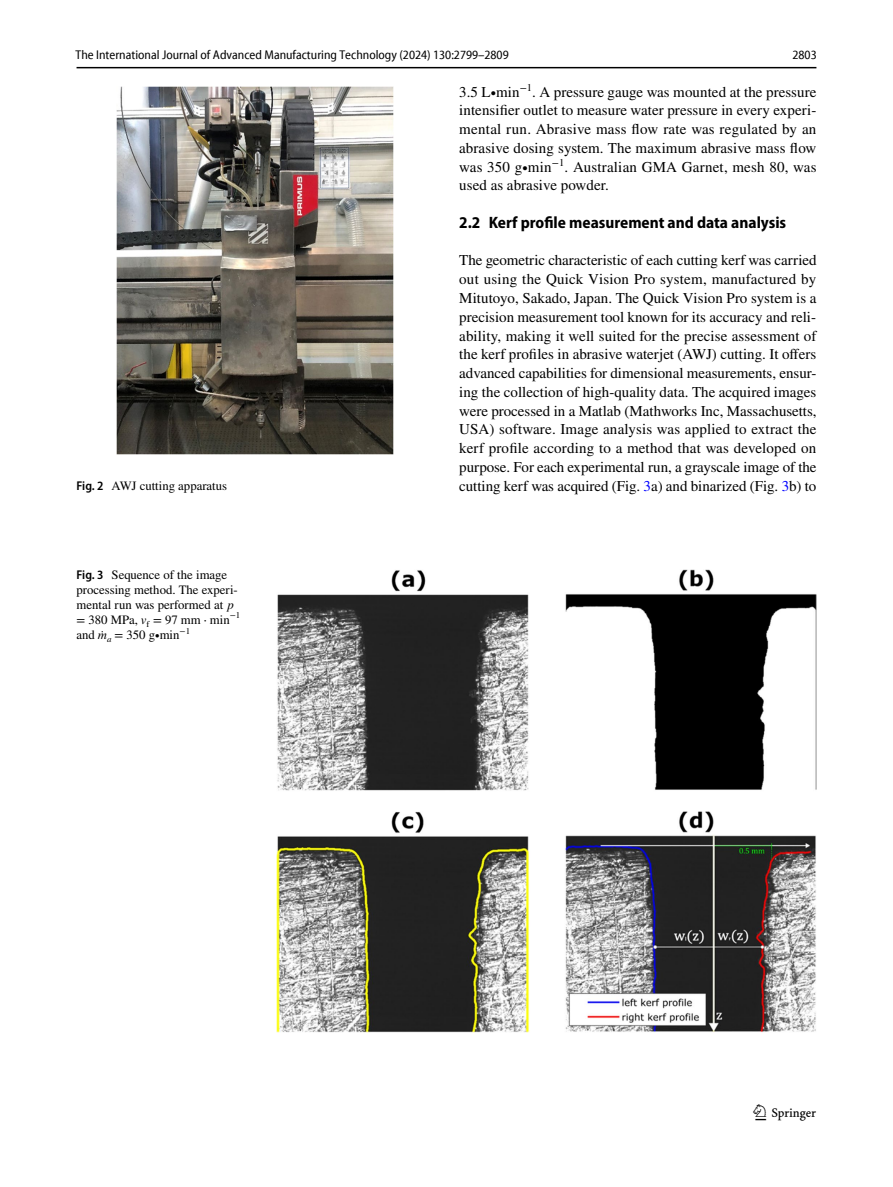
<style>
.page{position:relative;width:893px;height:1187px;background:#fff}
.page>*{position:absolute;margin:0;border:0;box-sizing:border-box;transform-origin:0 0}
.t1{font:22.5px "Springnew Regular 3";color:#000}
.t2{font:700 semi-condensed 16.5px "Myriad Pro";color:#000}
.t3{font:15px/18.8px "STIX";letter-spacing:-.005em;color:#000;text-align:justify}
.t4{font:12.75px/15px "STIX";color:#000}
.t5{font:semi-condensed 12.75px "Myriad Pro Unic";color:#000}
.s1{font-family:"Myriad Pro";font-weight:600;font-stretch:semi-condensed}
.s2{color:#00f}
.s3{font-family:"STIX General Italic 68"}
.s4{font-family:"STIX General Italic 69"}
.s5{font-family:"STIX General Regular 62"}
.s6{font-family:"STIX Math Script Regular 8"}
.s7{font-family:"STIX General Italic 67"}
.s8{font-family:"STIX Math Italic 20"}
</style>
<div class="page">
<hr style="left:77px;top:67px;width:739px;height:1px;background:#000">
<img style="left:117px;top:87px;width:276px;height:367px">
<img style="left:276px;top:569px;width:540px;height:463px">
<p class="t5" style="left:76px;top:50px;width:435px">The International Journal of Advanced Manufacturing Technology (2024) 130:2799–2809</p>
<p class="t5" style="left:792px;top:50px;width:26px">2803</p>
<p class="t3" style="left:459px;top:83px;width:359px">3.5 L∙min<sup>−1</sup>. A pressure gauge was mounted at the pressure intensifier outlet to measure water pressure in every experi&shy;mental run. Abrasive mass flow rate was regulated by an abrasive dosing system. The maximum abrasive mass flow was 350 g∙min<sup>−1</sup>. Australian GMA Garnet, mesh 80, was used as abrasive powder.</p>
<p class="t2" style="left:459px;top:213px;width:328px">2.2 Kerf profile measurement and data analysis</p>
<p class="t3" style="left:459px;top:252px;width:359px">The geometric characteristic of each cutting kerf was carried out using the Quick Vision Pro system, manufactured by Mitutoyo, Sakado, Japan. The Quick Vision Pro system is a precision measurement tool known for its accuracy and reli&shy;ability, making it well suited for the precise assessment of the kerf profiles in abrasive waterjet (AWJ) cutting. It offers advanced capabilities for dimensional measurements, ensur&shy;ing the collection of high-quality data. The acquired images were processed in a Matlab (Mathworks Inc, Massachusetts, USA) software. Image analysis was applied to extract the kerf profile according to a method that was developed on purpose. For each experimental run, a grayscale image of the</p>
<p class="t4" style="left:77px;top:478px;width:152px"><span class="s1">Fig. 2</span> AWJ cutting apparatus</p>
<p class="t3" style="left:459px;top:477px;width:359px">cutting kerf was acquired (Fig. <span class="s2">3</span>a) and binarized (Fig. <span class="s2">3</span>b) to</p>
<p class="t4" style="left:77px;top:567px;width:165px"><span class="s1">Fig. 3</span> Sequence of the image processing method. The experi&shy;mental run was performed at <span class="s3">p </span>= 380 MPa, <span class="s4">v</span><sub>f</sub> = 97 <span class="s5">mm</span> <span class="s6">⋅</span> <span class="s5">min</span><sup>−</sup><sup>1 </sup>and <span class="s7">m</span><span class="s8">̇</span> <sub>a</sub> = 350 g∙min<sup>−1</sup></p>
<h1 class="t1" style="left:755px;top:1104px;width:62px">1 3</h1>
</div>
